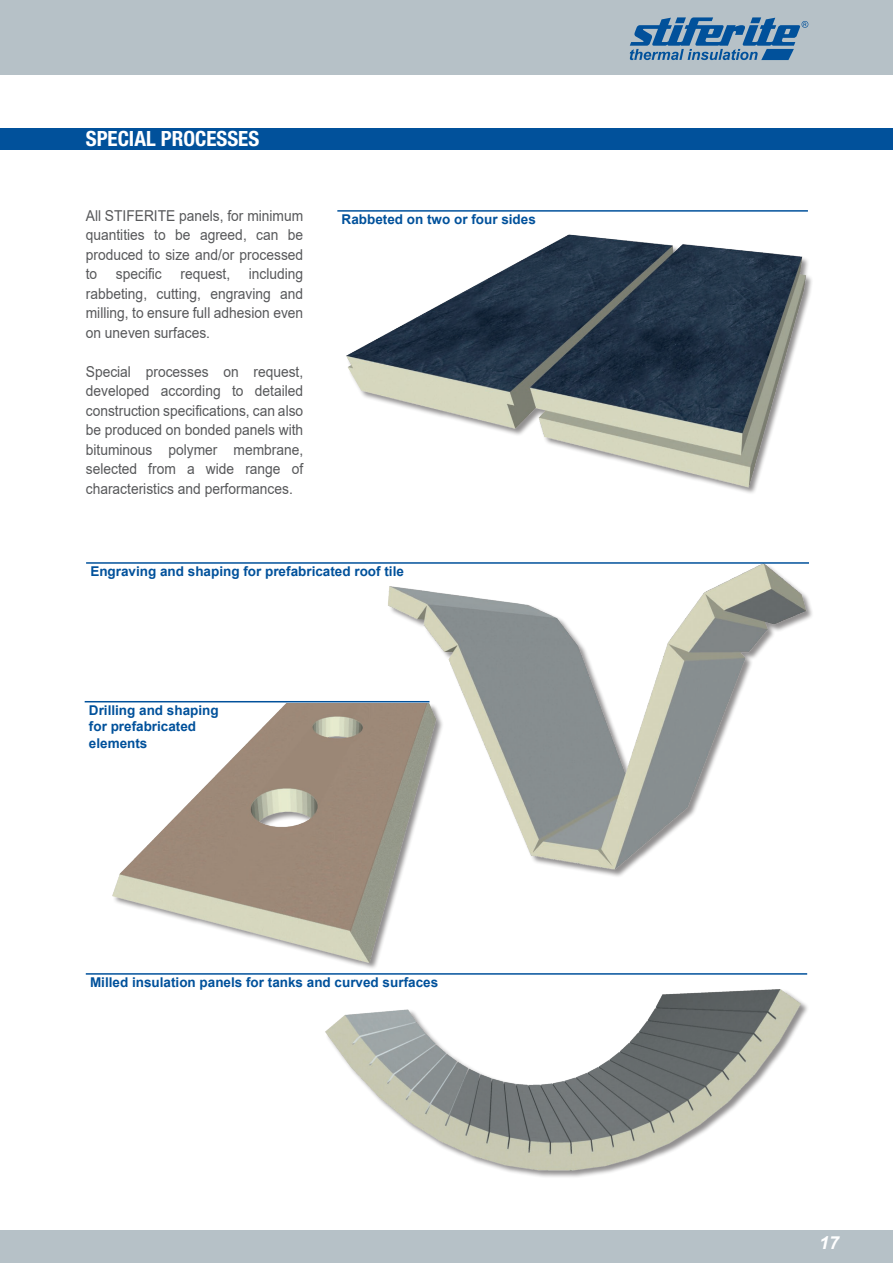
<style>
.page{position:relative;width:893px;height:1263px;background:#fff}
.page>*{position:absolute;margin:0;border:0;box-sizing:border-box;transform-origin:0 0}
.t1{font:700 condensed 21px "Helvetica Neue LT Pro";color:#fff}
.t2{font:italic 700 18px "Arial";color:#fff}
.t3{font:15px/19.5px "Arial";color:#57585a;text-align:justify;scale:.92 1}
.t4{font:700 13.5px/16.2px "Arial";color:#01519b}
</style>
<div class="page">
<div style="left:0;top:1230px;width:893px;height:33px;background:#b6c1c7"></div>
<div style="left:0;top:0;width:893px;height:75px;background:#b6c1c7"></div>
<div style="left:0;top:128px;width:893px;height:21px;background:#01519b"></div>
<svg style="left:630px;top:17px;width:178px;height:43px"></svg>
<img style="left:346px;top:234px;width:463px;height:259px">
<hr style="left:337px;top:210px;width:471px;height:2px;background:#01519b">
<img style="left:112px;top:703px;width:287px;height:261px">
<hr style="left:85px;top:701px;width:344px;height:1px;background:#01519b">
<img style="left:325px;top:990px;width:482px;height:187px">
<hr style="left:86px;top:973px;width:721px;height:2px;background:#01519b">
<img style="left:373px;top:564px;width:439px;height:319px">
<hr style="left:86px;top:562px;width:723px;height:2px;background:#01519b">
<h1 class="t1" style="left:86px;top:125px;width:175px">SPECIAL PROCESSES</h1>
<p class="t3" style="left:86px;top:206px;width:238px">All STIFERITE panels, for minimum quantities to be agreed, can be produced to size and/or processed to specific request, including rabbeting, cutting, engraving and milling, to ensure full adhesion even on uneven surfaces.</p>
<p class="t3" style="left:86px;top:362px;width:238px">Special processes on request, developed according to detailed construction specifications, can also be produced on bonded panels with bituminous polymer membrane, selected from a wide range of characteristics and performances.</p>
<p class="t4" style="left:342px;top:212px;width:196px">Rabbeted on two or four sides</p>
<p class="t4" style="left:90px;top:564px;width:315px">Engraving and shaping for prefabricated roof tile</p>
<p class="t4" style="left:89px;top:702px;width:131px">Drilling and shaping for prefabricated elements</p>
<p class="t4" style="left:90px;top:975px;width:350px">Milled insulation panels for tanks and curved surfaces</p>
<p class="t2" style="left:819px;top:1230px;width:22px">17</p>
</div>
